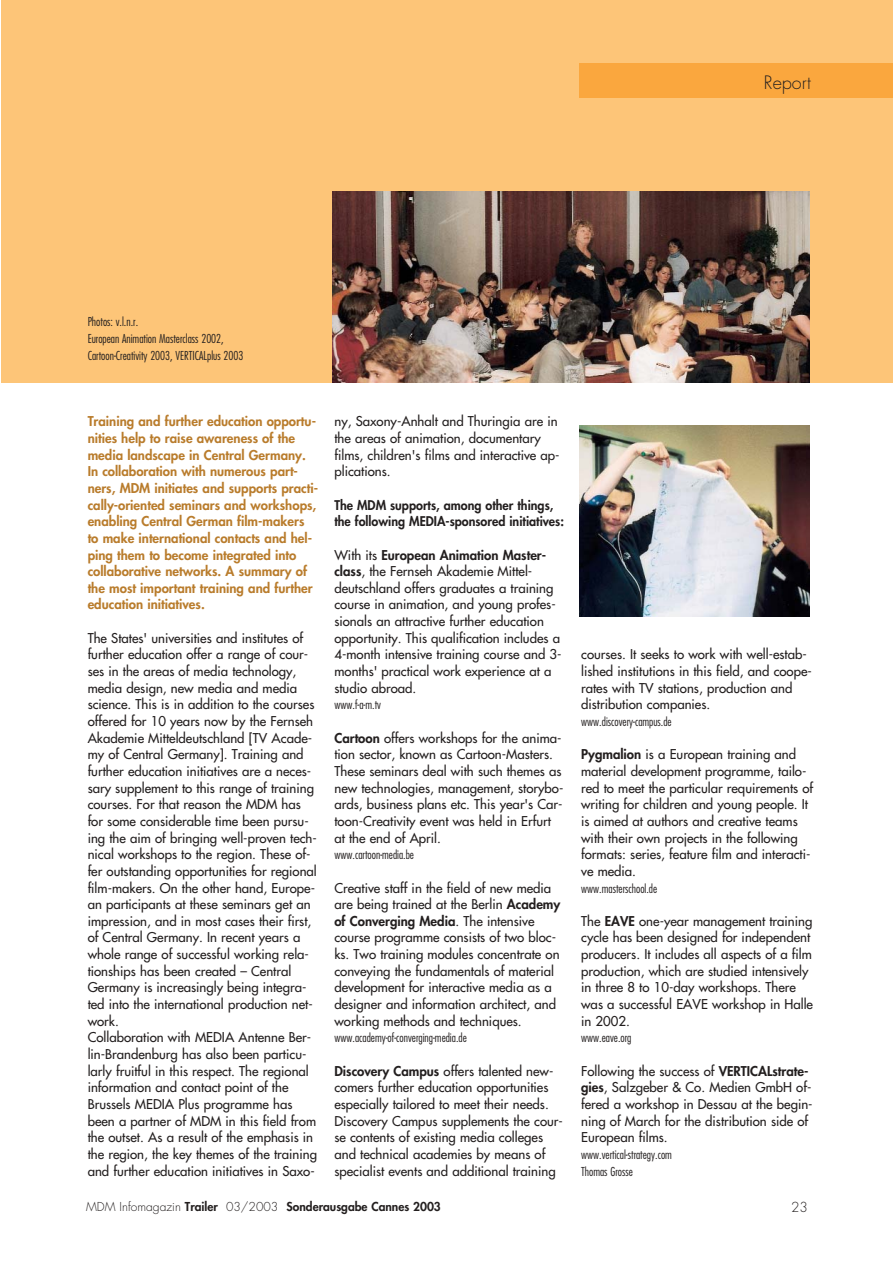
<style>
.page{position:relative;width:893px;height:1263px;background:#fff}
.page>*{position:absolute;margin:0;border:0;box-sizing:border-box;transform-origin:0 0}
.t1{font:300 18px "Futura";color:#231f1f}
.t2{font:300 13.5px "Futura";color:#231f1f}
.t3{font:13.2px/16.6px "Futura";color:#231f1f}
.t4{font:800 13.2px/16.6px "Futura";color:#b97c2c}
.t5{font:800 13.05px/16.6px "Futura";color:#231f1f;scale:.96 1}
.t6{font:300 condensed 12px/16.6px "Futura";color:#231f1f}
.t7{font:800 12px "Futura";color:#231f1f}
.s1{font-weight:800}
.s2{font-weight:300}
</style>
<div class="page">
<div style="left:1px;top:0;width:891px;height:383px;background:#fdc578"></div>
<div style="left:579px;top:64px;width:313px;height:34px;background:#faa73e"></div>
<img style="left:579px;top:425px;width:230px;height:192px">
<img style="left:333px;top:191px;width:476px;height:192px">
<h1 class="t1" style="left:763px;top:74px;width:48px">Report</h1>
<p class="t6" style="left:88px;top:314px;width:157px">Photos: v.l.n.r.<br>European Animation Masterclass 2002,<br>Cartoon-Creativity 2003, VERTICALplus 2003</p>
<p class="t4" style="left:88px;top:414px;width:232px">Training and further education opportu&shy;nities help to raise awareness of the media landscape in Central Germany.<br>In collaboration with numerous part&shy;ners, MDM initiates and supports practi&shy;cally-oriented seminars and workshops, enabling Central German film-makers to make international contacts and hel&shy;ping them to become integrated into collaborative networks. A summary of the most important training and further education initiatives.</p>
<p class="t3" style="left:88px;top:630px;width:231px">The States' universities and institutes of further education offer a range of cour&shy;ses in the areas of media technology, media design, new media and media science. This is in addition to the courses offered for 10 years now by the Fernseh Akademie Mitteldeutschland [TV Acade&shy;my of Central Germany]. Training and further education initiatives are a neces&shy;sary supplement to this range of training courses. For that reason the MDM has for some considerable time been pursu&shy;ing the aim of bringing well-proven tech&shy;nical workshops to the region. These of&shy;fer outstanding opportunities for regional film-makers. On the other hand, Europe&shy;an participants at these seminars get an impression, and in most cases their first, of Central Germany. In recent years a whole range of successful working rela&shy;tionships has been created – Central Germany is increasingly being integra&shy;ted into the international production net&shy;work.<br>Collaboration with MEDIA Antenne Ber&shy;lin-Brandenburg has also been particu&shy;larly fruitful in this respect. The regional information and contact point of the Brussels MEDIA Plus programme has been a partner of MDM in this field from the outset. As a result of the emphasis in the region, the key themes of the training and further education initiatives in Saxo-</p>
<p class="t3" style="left:334px;top:414px;width:227px">ny, Saxony-Anhalt and Thuringia are in the areas of animation, documentary films, children's films and interactive ap&shy;plications.</p>
<p class="t5" style="left:334px;top:497px;width:241px">The MDM supports, among other things, the following MEDIA-sponsored initiatives:</p>
<p class="t3" style="left:334px;top:547px;width:229px">With its <span class="s1">European Animation Master&shy;class</span>, the Fernseh Akademie Mittel&shy;deutschland offers graduates a training course in animation, and young profes&shy;sionals an attractive further education opportunity. This qualification includes a 4-month intensive training course and 3- months' practical work experience at a studio abroad.</p>
<p class="t6" style="left:334px;top:697px;width:48px">www.f-a-m.tv</p>
<p class="t3" style="left:334px;top:730px;width:230px"><span class="s1">Cartoon</span> offers workshops for the anima&shy;tion sector, known as Cartoon-Masters.<br>These seminars deal with such themes as new technologies, management, storybo&shy;ards, business plans etc. This year's Car&shy;toon-Creativity event was held in Erfurt at the end of April.</p>
<p class="t6" style="left:334px;top:847px;width:81px">www.cartoon-media.be</p>
<p class="t3" style="left:334px;top:880px;width:227px">Creative staff in the field of new media are being trained at the Berlin <span class="s1">Academy of Converging Media</span>. The intensive course programme consists of two bloc&shy;ks. Two training modules concentrate on conveying the fundamentals of material development for interactive media as a designer and information architect, and working methods and techniques.</p>
<p class="t6" style="left:334px;top:1030px;width:134px">www.academy-of-converging-media.de</p>
<p class="t3" style="left:334px;top:1063px;width:230px"><span class="s1">Discovery Campus</span> offers talented new&shy;comers further education opportunities especially tailored to meet their needs.<br>Discovery Campus supplements the cour&shy;se contents of existing media colleges and technical academies by means of specialist events and additional training</p>
<p class="t3" style="left:581px;top:647px;width:232px">courses. It seeks to work with well-estab&shy;lished institutions in this field, and coope&shy;rates with TV stations, production and distribution companies.</p>
<p class="t6" style="left:581px;top:714px;width:92px">www.discovery-campus.de</p>
<p class="t3" style="left:581px;top:747px;width:233px"><span class="s1">Pygmalion</span> is a European training and material development programme, tailo&shy;red to meet the particular requirements of writing for children and young people. It is aimed at authors and creative teams with their own projects in the following formats: series, feature film and interacti&shy;ve media.</p>
<p class="t6" style="left:581px;top:881px;width:78px">www.masterschool.de</p>
<p class="t3" style="left:581px;top:914px;width:233px">The <span class="s1">EAVE</span> one-year management training cycle has been designed for independent producers. It includes all aspects of a film production, which are studied intensively in three 8 to 10-day workshops. There was a successful EAVE workshop in Halle in 2002.</p>
<p class="t6" style="left:581px;top:1030px;width:52px">www.eave.org</p>
<p class="t3" style="left:581px;top:1063px;width:233px">Following the success of <span class="s1">VERTICALstrate&shy;gies</span>, Salzgeber &amp; Co. Medien GmbH of&shy;fered a workshop in Dessau at the begin&shy;ning of March for the distribution side of European films.</p>
<p class="t6" style="left:581px;top:1147px;width:92px">www.vertical-strategy.com<br>Thomas Grosse</p>
<p class="t7" style="left:86px;top:1201px;width:356px"><span class="s2">MDM Infomagazin</span> Trailer <span class="s2">03/2003</span> Sonderausgabe Cannes 2003</p>
<p class="t2" style="left:791px;top:1201px;width:18px">23</p>
</div>
